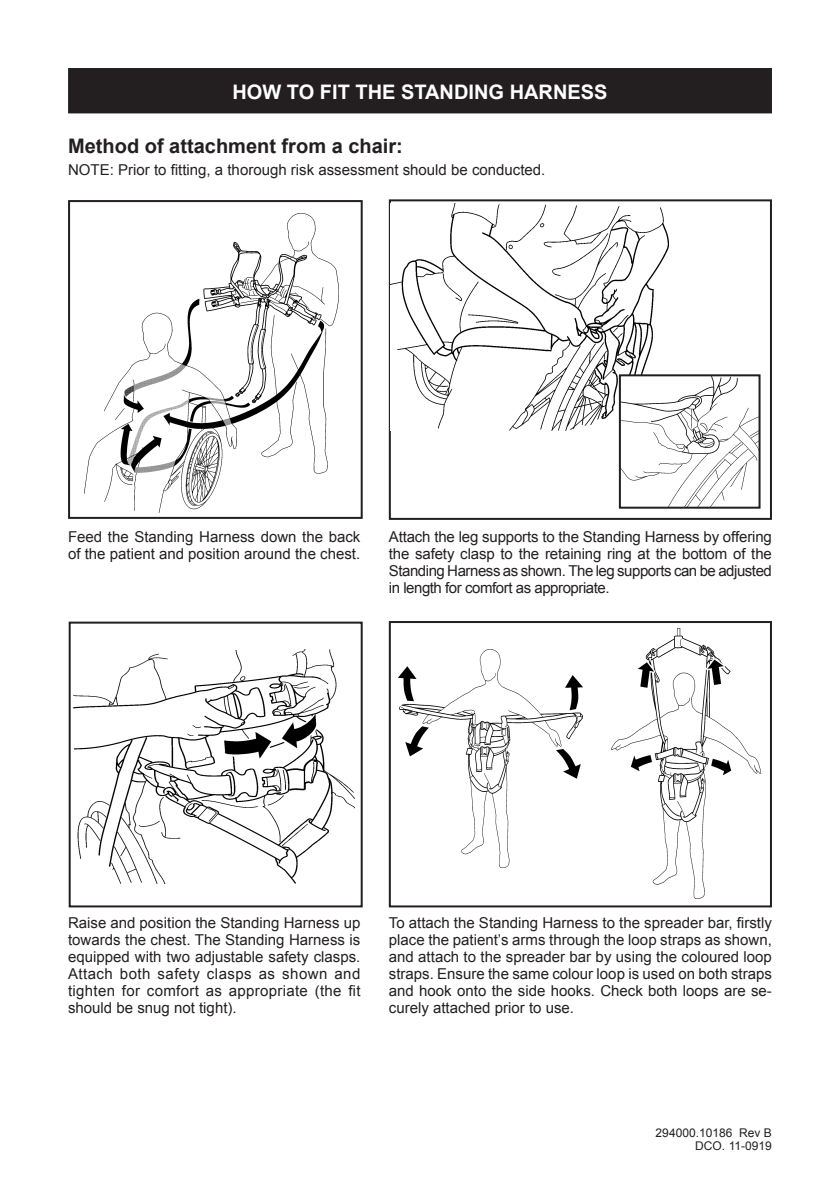
<style>
.page{position:relative;width:840px;height:1191px;background:#fff}
.page>*{position:absolute;margin:0;border:0;box-sizing:border-box;transform-origin:0 0}
.t1{font:700 20px "Arial";color:#231f20}
.t2{font:700 20px "Arial";color:#fff}
.t3{font:15px/17px "Arial";color:#231f20;text-align:justify}
.t4{font:12px/13px "Arial";color:#231f20;text-align:right}
</style>
<div class="page">
<div style="left:69px;top:69px;width:701px;height:43px;background:#231f20"></div>
<div style="left:68px;top:68px;width:703px;height:45px;border:2px solid #231f20"></div>
<div style="left:68px;top:200px;width:294px;height:319px;border:2px solid #231f20"></div>
<div style="left:388px;top:199px;width:383px;height:321px;border:2px solid #231f20"></div>
<img style="left:84px;top:213px;width:255px;height:300px">
<img style="left:390px;top:204px;width:278px;height:226px">
<img style="left:621px;top:377px;width:136px;height:128px">
<div style="left:618px;top:374px;width:142px;height:134px;border:2px solid #231f20"></div>
<div style="left:69px;top:621px;width:293px;height:286px;border:2px solid #231f20"></div>
<img style="left:74px;top:649px;width:280px;height:234px">
<div style="left:388px;top:621px;width:383px;height:286px;border:2px solid #231f20"></div>
<img style="left:398px;top:649px;width:184px;height:218px">
<img style="left:611px;top:628px;width:149px;height:271px">
<p class="t2" style="left:232px;top:78px;width:376px">HOW TO FIT THE STANDING HARNESS</p>
<p class="t1" style="left:68px;top:132px;width:336px">Method of attachment from a chair:</p>
<p class="t3" style="left:68px;top:161px;width:478px">NOTE: Prior to fitting, a thorough risk assessment should be conducted.</p>
<p class="t3" style="left:68px;top:528px;width:293px">Feed the Standing Harness down the back of the patient and position around the chest.</p>
<p class="t3" style="left:388px;top:528px;width:384px">Attach the leg supports to the Standing Harness by offering the safety clasp to the retaining ring at the bottom of the Standing Harness as shown. The leg supports can be adjusted in length for comfort as appropriate.</p>
<p class="t3" style="left:68px;top:914px;width:294px">Raise and position the Standing Harness up towards the chest. The Standing Harness is equipped with two adjustable safety clasps.<br>Attach both safety clasps as shown and tighten for comfort as appropriate (the fit should be snug not tight).</p>
<p class="t3" style="left:388px;top:914px;width:384px">To attach the Standing Harness to the spreader bar, firstly place the patient’s arms through the loop straps as shown, and attach to the spreader bar by using the coloured loop straps. Ensure the same colour loop is used on both straps and hook onto the side hooks. Check both loops are se&shy;curely attached prior to use.</p>
<p class="t4" style="left:655px;top:1126px;width:118px">294000.10186 Rev B<br>DCO. 11-0919</p>
</div>
